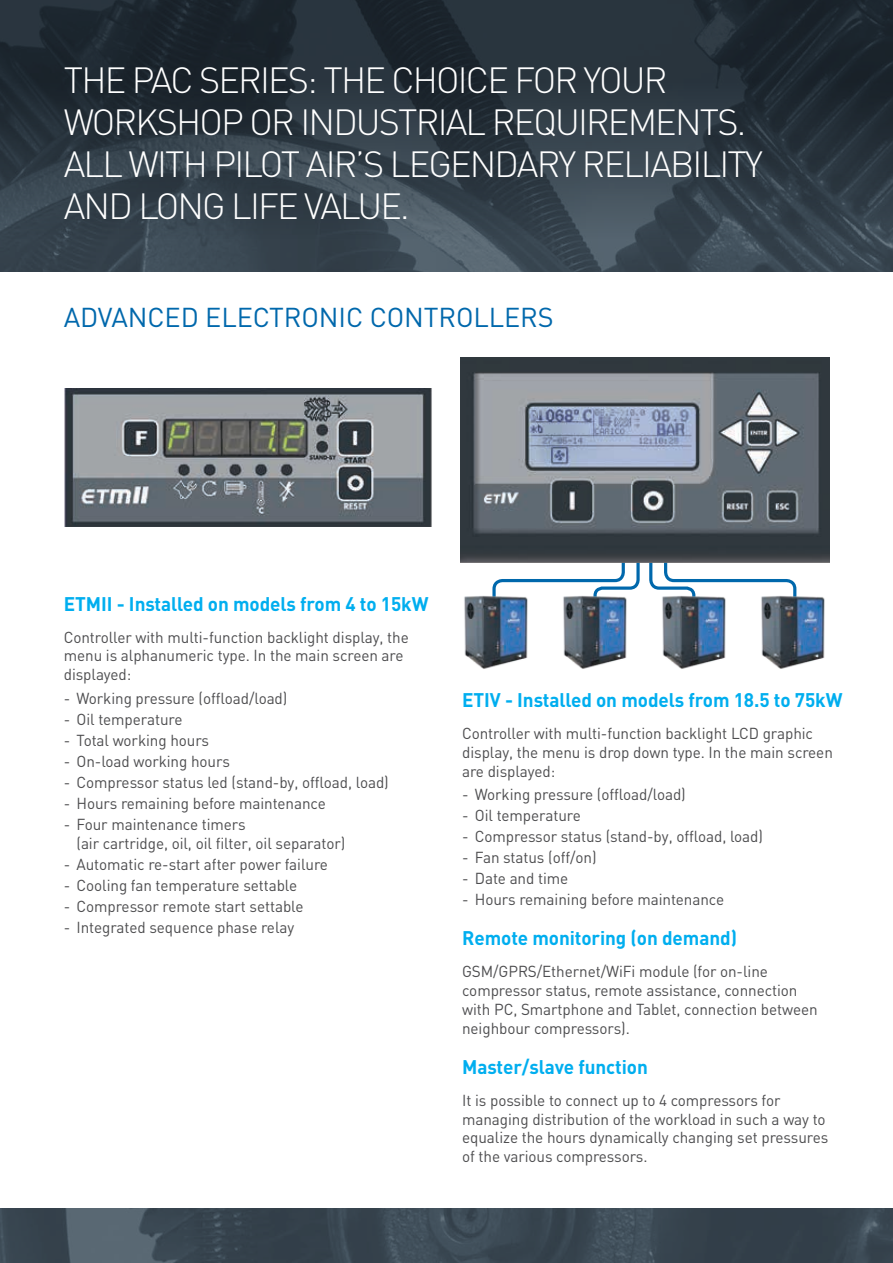
<style>
.page{position:relative;width:893px;height:1263px;background:#fff}
.page>*{position:absolute;margin:0;border:0;box-sizing:border-box;transform-origin:0 0}
.t1{font:300 36px/42px "DIN";letter-spacing:-.05em;color:#fff}
.t2{font:27px "DIN";letter-spacing:-.005em;color:#0068ac}
.t3{font:700 19.5px "DIN";letter-spacing:-.005em;color:#00aeef}
.t4{font:15.75px/18.9px "DIN";letter-spacing:-.005em;color:#4d4d4f}
</style>
<div class="page">
<svg style="left:0;top:0;width:893px;height:271px;background:#2d3942"></svg>
<img style="left:0;top:1209px;width:893px;height:54px">
<img style="left:64px;top:389px;width:368px;height:137px">
<svg style="left:491px;top:562px;width:150px;height:33px"></svg>
<svg style="left:648px;top:562px;width:150px;height:33px"></svg>
<img style="left:464px;top:595px;width:64px;height:74px">
<img style="left:563px;top:595px;width:64px;height:74px">
<img style="left:662px;top:595px;width:64px;height:74px">
<img style="left:761px;top:595px;width:64px;height:74px">
<img style="left:460px;top:357px;width:369px;height:205px">
<h1 class="t1" style="left:64px;top:58px;width:701px">THE PAC SERIES: THE CHOICE FOR YOUR WORKSHOP OR INDUSTRIAL REQUIREMENTS.<br>ALL WITH PILOT AIR’S LEGENDARY RELIABILITY AND LONG LIFE VALUE.</h1>
<h2 class="t2" style="left:64px;top:300px;width:491px">ADVANCED ELECTRONIC CONTROLLERS</h2>
<p class="t3" style="left:64px;top:591px;width:366px">ETMII - Installed on models from 4 to 15kW</p>
<p class="t4" style="left:64px;top:627px;width:347px">Controller with multi-function backlight display, the menu is alphanumeric type. In the main screen are displayed:</p>
<p class="t4" style="left:64px;top:688px;width:225px">- Working pressure (offload/load)</p>
<p class="t4" style="left:64px;top:709px;width:120px">- Oil temperature</p>
<p class="t4" style="left:64px;top:730px;width:147px">- Total working hours</p>
<p class="t4" style="left:64px;top:751px;width:168px">- On-load working hours</p>
<p class="t4" style="left:64px;top:772px;width:326px">- Compressor status led (stand-by, offload, load)</p>
<p class="t4" style="left:64px;top:793px;width:264px">- Hours remaining before maintenance</p>
<p class="t4" style="left:77px;top:814px;width:270px;text-indent:-13px">- Four maintenance timers<br>(air cartridge, oil, oil filter, oil separator)</p>
<p class="t4" style="left:64px;top:854px;width:266px">- Automatic re-start after power failure</p>
<p class="t4" style="left:64px;top:875px;width:235px">- Cooling fan temperature settable</p>
<p class="t4" style="left:64px;top:896px;width:241px">- Compressor remote start settable</p>
<p class="t4" style="left:64px;top:917px;width:232px">- Integrated sequence phase relay</p>
<p class="t3" style="left:462px;top:687px;width:382px">ETIV - Installed on models from 18.5 to 75kW</p>
<p class="t4" style="left:462px;top:723px;width:372px">Controller with multi-function backlight LCD graphic display, the menu is drop down type. In the main screen are displayed:</p>
<p class="t4" style="left:462px;top:784px;width:225px">- Working pressure (offload/load)</p>
<p class="t4" style="left:462px;top:805px;width:120px">- Oil temperature</p>
<p class="t4" style="left:462px;top:826px;width:302px">- Compressor status (stand-by, offload, load)</p>
<p class="t4" style="left:462px;top:847px;width:136px">- Fan status (off/on)</p>
<p class="t4" style="left:462px;top:868px;width:108px">- Date and time</p>
<p class="t4" style="left:462px;top:889px;width:264px">- Hours remaining before maintenance</p>
<p class="t3" style="left:462px;top:925px;width:276px">Remote monitoring (on demand)</p>
<p class="t4" style="left:462px;top:961px;width:357px">GSM/GPRS/Ethernet/WiFi module (for on-line compressor status, remote assistance, connection with PC, Smartphone and Tablet, connection between neighbour compressors).</p>
<p class="t3" style="left:462px;top:1054px;width:187px">Master/slave function</p>
<p class="t4" style="left:462px;top:1090px;width:368px">It is possible to connect up to 4 compressors for managing distribution of the workload in such a way to equalize the hours dynamically changing set pressures of the various compressors.</p>
</div>
